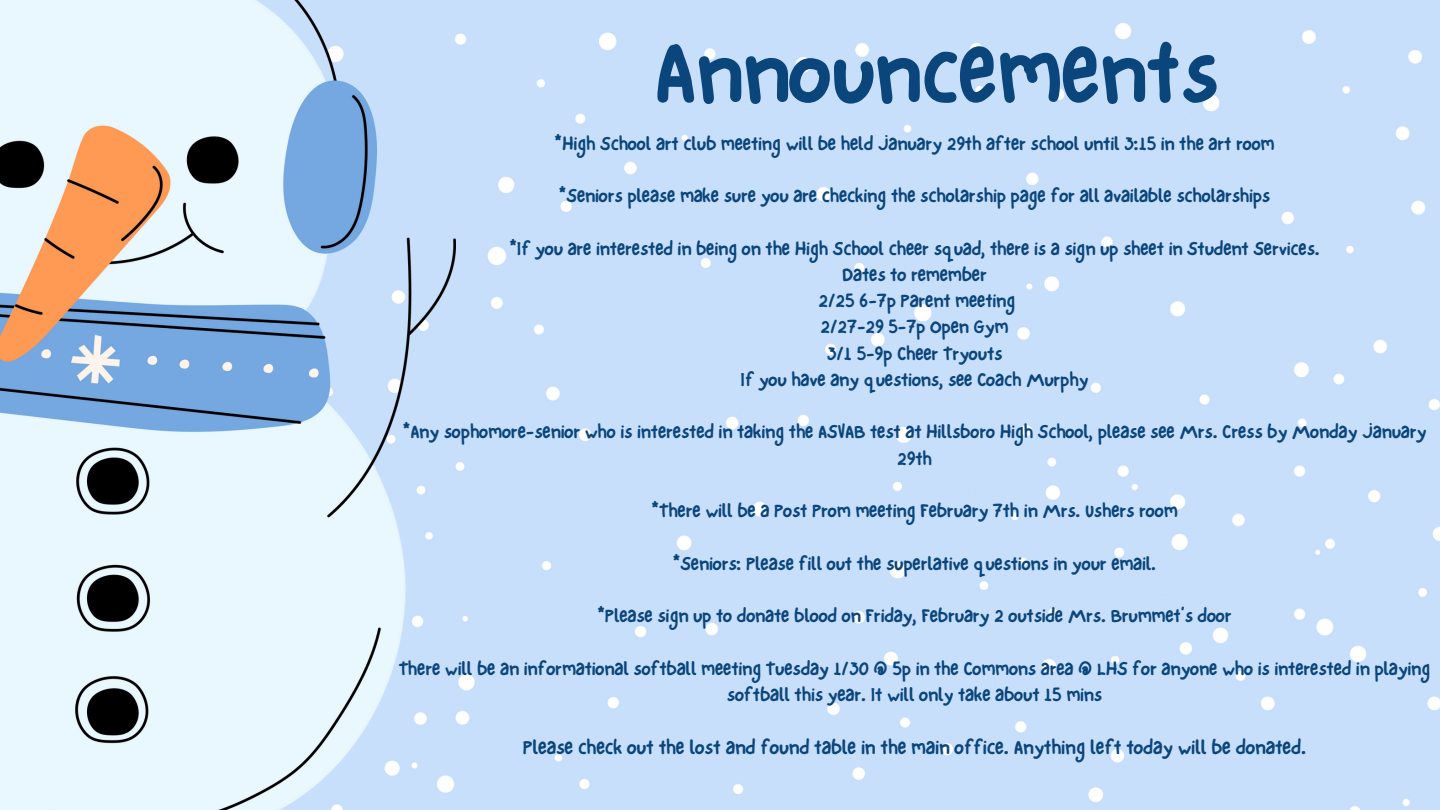
<style>
.page{position:relative;width:1440px;height:810px;background:#fff}
.page>*{position:absolute;margin:0;border:0;box-sizing:border-box;transform-origin:0 0}
.t1{font:89px "NF One Little Font Bold";color:#0a457b}
.t2{font:20px "NF One Little Font Bold";color:#0a457b}
.t3{font:19px/26.2px "NF One Little Font Bold";color:#0a457b;text-align:center}
</style>
<div class="page">
<div style="left:455px;top:0;width:985px;height:810px;background:#c8dffc"></div>
<img style="left:0;top:0;width:455px;height:810px">
<h1 class="t1" style="left:654px;top:19px;width:566px">Announcements</h1>
<p class="t3" style="left:555px;top:130px;width:721px">*High School art club meeting will be held January 29th after school until 3:15 in the art room</p>
<p class="t3" style="left:559px;top:183px;width:713px">*Seniors please make sure you are checking the scholarship page for all available scholarships</p>
<p class="t3" style="left:509px;top:235px;width:812px">*If you are interested in being on the High School cheer squad, there is a sign up sheet in Student Services.</p>
<p class="t3" style="left:842px;top:261px;width:146px">Dates to remember</p>
<p class="t3" style="left:819px;top:288px;width:198px">2/25 6-7p Parent meeting</p>
<p class="t3" style="left:821px;top:314px;width:189px">2/27-29 5-7p Open Gym</p>
<p class="t3" style="left:827px;top:340px;width:177px">3/1 5-9p Cheer Tryouts</p>
<p class="t3" style="left:741px;top:366px;width:349px">If you have any questions, see Coach Murphy</p>
<p class="t3" style="left:403px;top:419px;width:1025px">*Any sophomore-senior who is interested in taking the ASVAB test at Hillsboro High School, please see Mrs. Cress by Monday January<br>29th</p>
<p class="t3" style="left:652px;top:498px;width:528px">*There will be a Post Prom meeting February 7th in Mrs. Ushers room</p>
<p class="t3" style="left:673px;top:550px;width:485px">*Seniors: Please fill out the superlative questions in your email.</p>
<p class="t3" style="left:597px;top:603px;width:636px">*Please sign up to donate blood on Friday, February 2 outside Mrs. Brummet’s door</p>
<p class="t3" style="left:399px;top:655px;width:1033px">There will be an informational softball meeting Tuesday 1/30 @ 5p in the Commons area @ LHS for anyone who is interested in playing softball this year. It will only take about 15 mins</p>
<p class="t2" style="left:523px;top:736px;width:785px">Please check out the lost and found table in the main office. Anything left today will be donated.</p>
</div>
